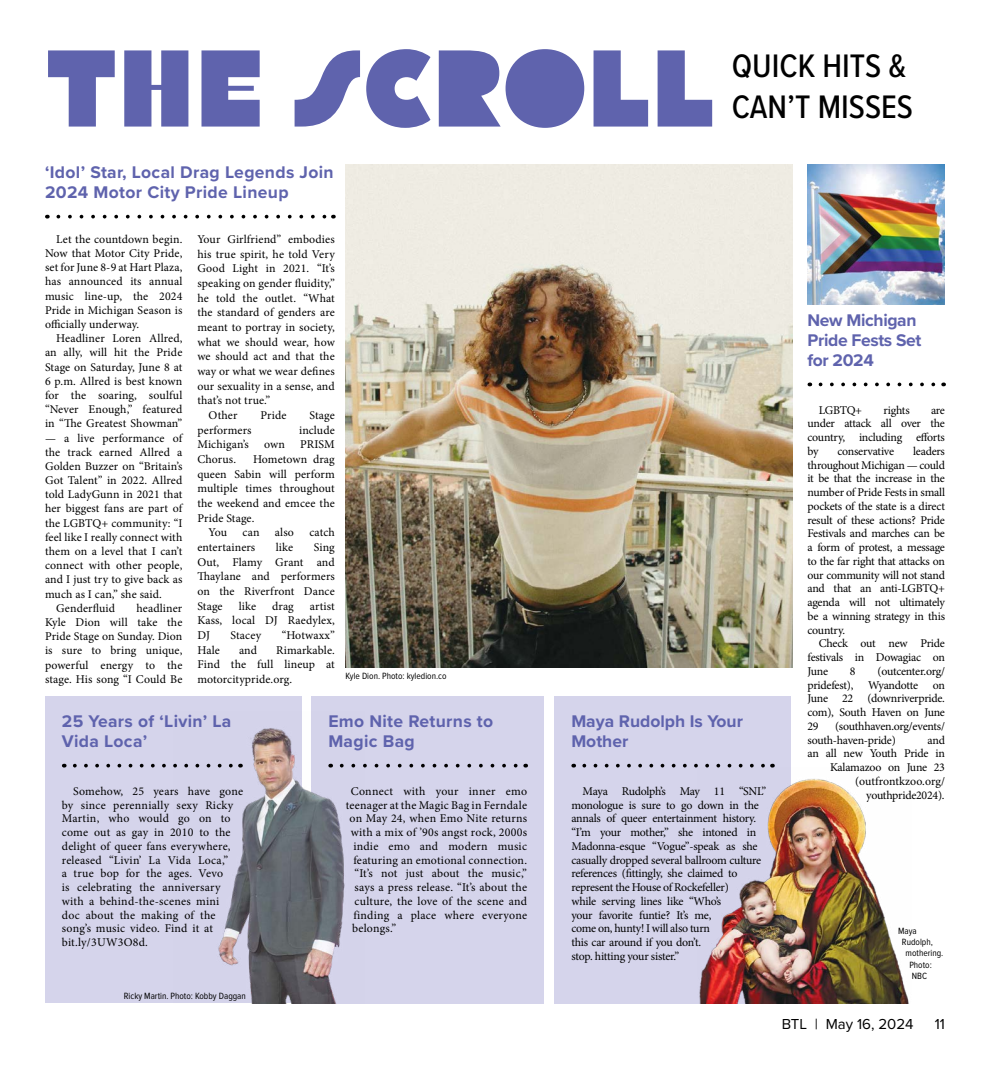
<style>
.page{position:relative;width:990px;height:1080px;background:#fff}
.page>*{position:absolute;margin:0;border:0;box-sizing:border-box;transform-origin:0 0}
.t1{font:108.75px "Flegrei";color:#5f63ad}
.t2{font:500 33.75px/41.2px "Proxima Nova Cond";color:#000}
.t3{font:700 17.5px/20px "Proxima Nova";letter-spacing:.02em;color:#5f63ad}
.t4{font:700 17.5px/20px "Proxima Nova";letter-spacing:-.02em;color:#5f63ad}
.t5{font:700 17.5px/20px "Proxima Nova";color:#5f63ad}
.t6{font:15px "Proxima Nova";color:#000}
.t7{font:11.88px/13.8px "Minion Pro";letter-spacing:.005em;color:#000;text-align:justify}
.t8{font:11.88px/13.8px "Minion Pro";letter-spacing:-.025em;color:#000}
.t9{font:11.88px/13.8px "Minion Pro";letter-spacing:-.02em;color:#000;text-align:right}
.t10{font:9.38px "Proxima Nova Cond";color:#000}
</style>
<div class="page">
<svg style="left:821px;top:383px;width:123px;height:3px"></svg>
<img style="left:346px;top:164px;width:446px;height:504px">
<div style="left:311px;top:696px;width:233px;height:307px;background:#d5d4eb"></div>
<svg style="left:364px;top:764px;width:154px;height:4px"></svg>
<div style="left:45px;top:696px;width:256px;height:307px;background:#d5d4eb"></div>
<svg style="left:75px;top:764px;width:91px;height:4px"></svg>
<div style="left:554px;top:696px;width:237px;height:307px;background:#d5d4eb"></div>
<svg style="left:584px;top:764px;width:181px;height:4px"></svg>
<img style="left:698px;top:778px;width:211px;height:226px">
<img style="left:808px;top:164px;width:137px;height:140px">
<svg style="left:58px;top:215px;width:269px;height:4px"></svg>
<img style="left:173px;top:712px;width:191px;height:291px">
<h1 class="t1" style="left:45px;top:24px;width:672px">THE SCROLL</h1>
<h2 class="t2" style="left:732px;top:44px;width:183px">QUICK HITS &amp;<br>CAN’T MISSES</h2>
<h3 class="t3" style="left:45px;top:162px;width:290px">‘Idol’ Star, Local Drag Legends Join<br>2024 Motor City Pride Lineup</h3>
<p class="t7" style="left:45px;top:232px;width:139px;line-height:14.2px;text-indent:11px">Let the countdown begin.<br>Now that Motor City Pride, set for June 8-9 at Hart Plaza, has announced its annual music line-up, the 2024<br>Pride in Michigan Season is officially underway.</p>
<p class="t7" style="left:45px;top:331px;width:139px;line-height:14.2px;text-indent:11px">Headliner Loren Allred, an ally, will hit the Pride Stage on Saturday, June 8 at 6 p.m. Allred is best known for the soaring, soulful “Never Enough,” featured in “The Greatest Showman”</p>
<p class="t7" style="left:45px;top:431px;width:139px">— a live performance of</p>
<p class="t7" style="left:45px;top:445px;width:139px">the track earned Allred a</p>
<p class="t7" style="left:45px;top:459px;width:139px">Golden Buzzer on “Britain’s</p>
<p class="t7" style="left:45px;top:473px;width:139px">Got Talent” in 2022. Allred</p>
<p class="t7" style="left:45px;top:488px;width:139px">told LadyGunn in 2021 that</p>
<p class="t7" style="left:45px;top:502px;width:139px">her biggest fans are part of</p>
<p class="t7" style="left:45px;top:516px;width:139px">the LGBTQ+ community: “I</p>
<p class="t7" style="left:45px;top:530px;width:139px">feel like I really connect with</p>
<p class="t7" style="left:45px;top:544px;width:139px">them on a level that I can’t</p>
<p class="t7" style="left:45px;top:559px;width:139px">connect with other people,</p>
<p class="t7" style="left:45px;top:573px;width:139px">and I just try to give back as</p>
<p class="t7" style="left:45px;top:587px;width:118px">much as I can,” she said.</p>
<p class="t7" style="left:56px;top:601px;width:60px">Genderfluid</p>
<p class="t7" style="left:45px;top:601px;width:139px;line-height:14.2px;text-indent:91px">headliner Kyle Dion will take the Pride Stage on Sunday. Dion is sure to bring unique, powerful energy to the stage. His song “I Could Be</p>
<p class="t7" style="left:197px;top:232px;width:139px">Your Girlfriend” embodies</p>
<p class="t7" style="left:197px;top:247px;width:139px">his true spirit, he told Very</p>
<p class="t7" style="left:197px;top:262px;width:139px">Good Light in 2021. “It’s</p>
<p class="t7" style="left:197px;top:276px;width:139px">speaking on gender fluidity,”</p>
<p class="t7" style="left:197px;top:291px;width:139px">he told the outlet. “What</p>
<p class="t7" style="left:197px;top:306px;width:139px">the standard of genders are</p>
<p class="t7" style="left:197px;top:320px;width:139px">meant to portray in society,</p>
<p class="t7" style="left:197px;top:335px;width:139px">what we should wear, how</p>
<p class="t7" style="left:197px;top:350px;width:139px">we should act and that the</p>
<p class="t7" style="left:197px;top:364px;width:139px">way or what we wear defines</p>
<p class="t7" style="left:197px;top:379px;width:139px">our sexuality in a sense, and</p>
<p class="t7" style="left:197px;top:394px;width:74px">that’s not true.”</p>
<p class="t7" style="left:209px;top:408px;width:30px">Other</p>
<p class="t7" style="left:260px;top:408px;width:28px">Pride</p>
<p class="t7" style="left:310px;top:408px;width:27px">Stage</p>
<p class="t7" style="left:197px;top:423px;width:56px">performers</p>
<p class="t7" style="left:299px;top:423px;width:37px">include</p>
<p class="t7" style="left:197px;top:438px;width:53px">Michigan’s</p>
<p class="t7" style="left:264px;top:438px;width:22px">own</p>
<p class="t7" style="left:300px;top:438px;width:36px">PRISM</p>
<p class="t7" style="left:197px;top:452px;width:40px">Chorus.</p>
<p class="t7" style="left:253px;top:452px;width:83px">Hometown drag</p>
<p class="t7" style="left:197px;top:467px;width:139px">queen Sabin will perform</p>
<p class="t7" style="left:197px;top:482px;width:139px">multiple times throughout</p>
<p class="t7" style="left:197px;top:496px;width:139px">the weekend and emcee the</p>
<p class="t7" style="left:197px;top:511px;width:59px">Pride Stage.</p>
<p class="t7" style="left:209px;top:526px;width:20px">You</p>
<p class="t7" style="left:243px;top:526px;width:18px">can</p>
<p class="t7" style="left:275px;top:526px;width:21px">also</p>
<p class="t7" style="left:309px;top:526px;width:27px">catch</p>
<p class="t7" style="left:197px;top:540px;width:59px">entertainers</p>
<p class="t7" style="left:276px;top:540px;width:19px">like</p>
<p class="t7" style="left:197px;top:540px;width:139px;line-height:14.6px;text-indent:116px">Sing Out, Flamy Grant and Thaylane and performers on the Riverfront Dance Stage</p>
<p class="t7" style="left:239px;top:599px;width:19px">like</p>
<p class="t7" style="left:272px;top:599px;width:23px">drag</p>
<p class="t7" style="left:197px;top:599px;width:139px;line-height:14.6px;text-indent:112px">artist Kass, local DJ Raedylex, DJ</p>
<p class="t7" style="left:231px;top:628px;width:32px">Stacey</p>
<p class="t7" style="left:282px;top:628px;width:55px">“Hotwaxx”</p>
<p class="t7" style="left:197px;top:643px;width:139px;line-height:14.6px;text-indent:79px">Rimarkable.<br>Find the full lineup at motorcitypride.org.</p>
<p class="t7" style="left:197px;top:643px;width:24px">Hale</p>
<p class="t7" style="left:239px;top:643px;width:20px">and</p>
<p class="t10" style="left:346px;top:669px;width:102px">Kyle Dion. Photo: kyledion.co</p>
<h3 class="t3" style="left:62px;top:711px;width:171px">25 Years of ‘Livin’ La<br>Vida Loca’</h3>
<p class="t7" style="left:62px;top:784px;width:183px;text-align:left;text-indent:11px">Somehow, 25 years have gone by since perennially sexy Ricky<br>Martin, who would go on to come out as gay in 2010 to the delight of queer fans everywhere, released “Livin’ La Vida Loca,”<br>a true bop for the ages. Vevo<br>is celebrating the anniversary with a behind-the-scenes mini<br>doc about the making of the song’s music video. Find it at bit.ly/3UW3O8d.</p>
<p class="t10" style="left:124px;top:989px;width:124px">Ricky Martin. Photo: Kobby Daggan</p>
<h3 class="t3" style="left:328px;top:711px;width:166px">Emo Nite Returns to<br>Magic Bag</h3>
<p class="t7" style="left:351px;top:784px;width:178px">Connect with your inner emo</p>
<p class="t7" style="left:346px;top:798px;width:183px">teenager at the Magic Bag in Ferndale</p>
<p class="t7" style="left:350px;top:812px;width:179px">on May 24, when Emo Nite returns</p>
<p class="t7" style="left:351px;top:826px;width:178px">with a mix of ’90s angst rock, 2000s</p>
<p class="t7" style="left:353px;top:839px;width:175px">indie emo and modern music</p>
<p class="t7" style="left:353px;top:853px;width:175px">featuring an emotional connection.</p>
<p class="t7" style="left:355px;top:867px;width:174px">“It’s not just about the music,”</p>
<p class="t7" style="left:355px;top:881px;width:174px">says a press release. “It’s about the</p>
<p class="t7" style="left:355px;top:894px;width:174px">culture, the love of the scene and</p>
<p class="t7" style="left:353px;top:908px;width:175px">finding a place where everyone</p>
<p class="t7" style="left:352px;top:922px;width:46px">belongs.”</p>
<h3 class="t5" style="left:571px;top:711px;width:173px">Maya Rudolph Is Your<br>Mother</h3>
<p class="t8" style="left:571px;top:784px;width:197px;text-indent:11px">Maya Rudolph’s May 11 “SNL” monologue is sure to go down in the annals of queer entertainment history. “I’m your mother,” she intoned in Madonna-esque “Vogue”-speak as she casually dropped several ballroom culture references (fittingly, she claimed to represent the House of Rockefeller)<br>while serving lines like “Who’s<br>your favorite funtie? It’s me,<br>come on, hunty! I will also turn<br>this car around if you don’t.<br>stop. hitting your sister.”</p>
<h3 class="t4" style="left:808px;top:309px;width:116px">New Michigan<br>Pride Fests Set for 2024</h3>
<p class="t7" style="left:819px;top:403px;width:45px">LGBTQ+</p>
<p class="t7" style="left:884px;top:403px;width:28px">rights</p>
<p class="t7" style="left:808px;top:403px;width:139px;text-indent:124px">are under attack all over the country, including efforts by</p>
<p class="t7" style="left:808px;top:444px;width:139px;text-indent:106px">leaders throughout Michigan — could it be that the increase in the number of Pride Fests in small pockets of the state is a direct result of these actions? Pride Festivals and marches can be a form of protest, a message to the far right that attacks on our community will not stand and that an anti-LGBTQ+ agenda will not ultimately be a winning strategy in this country.</p>
<p class="t7" style="left:808px;top:637px;width:139px;text-indent:11px">Check out new Pride festivals in Dowagiac on June</p>
<p class="t9" style="left:837px;top:444px;width:58px">conservative</p>
<p class="t7" style="left:808px;top:664px;width:139px;text-indent:70px">(outcenter.org/ pridefest), Wyandotte on June 22 (downriverpride. com), South Haven on June 29</p>
<p class="t7" style="left:850px;top:664px;width:7px">8</p>
<p class="t8" style="left:808px;top:719px;width:139px;text-indent:28px">(southhaven.org/events/ south-haven-pride)</p>
<p class="t9" style="left:808px;top:733px;width:139px">and<br>an all new Youth Pride in<br>Kalamazoo on June 23 (outfrontkzoo.org/ youthpride2024).</p>
<p class="t10" style="left:898px;top:924px;width:20px">Maya</p>
<p class="t10" style="left:902px;top:935px;width:32px">Rudolph,</p>
<p class="t10" style="left:906px;top:946px;width:39px">mothering.</p>
<p class="t10" style="left:909px;top:958px;width:24px">Photo:</p>
<p class="t10" style="left:912px;top:969px;width:17px">NBC</p>
<p class="t6" style="left:782px;top:1013px;width:133px">BTL | May 16, 2024</p>
<p class="t6" style="left:935px;top:1013px;width:12px">11</p>
</div>
